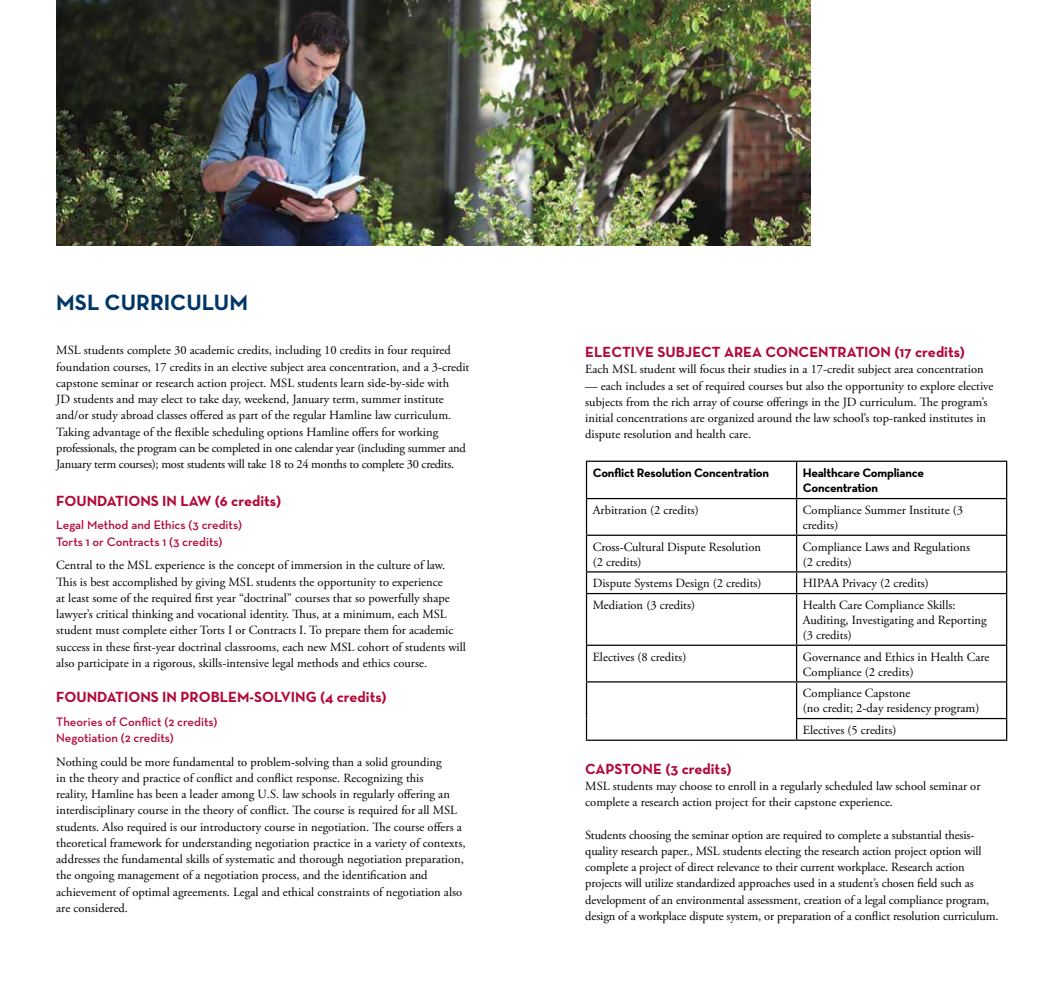
<style>
.page{position:relative;width:1058px;height:990px;background:#fff}
.page>*{position:absolute;margin:0;border:0;box-sizing:border-box;transform-origin:0 0}
.t1{font:700 22.5px "Neutraface Text";color:#003768}
.t2{font:700 15px "Neutraface Text";color:#b30838}
.t3{font:12.5px/16.2px "Adobe Garamond Pro";color:#000}
.t4{font:600 12.5px/16.2px "Neutraface Text";color:#b30838}
.t5{font:700 12.5px/15px "Neutraface Text";letter-spacing:-.02em;color:#000}
</style>
<div class="page">
<img style="left:56px;top:0;width:754px;height:245px">
<hr style="left:586px;top:461px;width:210px;height:1px;background:#000">
<hr style="left:586px;top:462px;width:1px;height:36px;background:#000">
<hr style="left:796px;top:461px;width:211px;height:1px;background:#000">
<hr style="left:796px;top:462px;width:1px;height:36px;background:#000">
<hr style="left:1006px;top:462px;width:1px;height:36px;background:#000">
<hr style="left:586px;top:498px;width:210px;height:1px;background:#000">
<hr style="left:586px;top:499px;width:1px;height:36px;background:#000">
<hr style="left:796px;top:498px;width:211px;height:1px;background:#000">
<hr style="left:796px;top:499px;width:1px;height:36px;background:#000">
<hr style="left:1006px;top:499px;width:1px;height:36px;background:#000">
<hr style="left:586px;top:535px;width:210px;height:1px;background:#000">
<hr style="left:586px;top:536px;width:1px;height:35px;background:#000">
<hr style="left:796px;top:535px;width:211px;height:1px;background:#000">
<hr style="left:796px;top:536px;width:1px;height:35px;background:#000">
<hr style="left:1006px;top:536px;width:1px;height:35px;background:#000">
<hr style="left:586px;top:571px;width:210px;height:2px;background:#000">
<svg style="left:586px;top:573px;width:1px;height:20px"></svg>
<hr style="left:796px;top:571px;width:211px;height:2px;background:#000">
<svg style="left:796px;top:573px;width:1px;height:20px"></svg>
<svg style="left:1006px;top:573px;width:1px;height:20px"></svg>
<hr style="left:586px;top:593px;width:210px;height:1px;background:#000">
<hr style="left:586px;top:594px;width:1px;height:51px;background:#000">
<hr style="left:796px;top:593px;width:211px;height:1px;background:#000">
<hr style="left:796px;top:594px;width:1px;height:51px;background:#000">
<hr style="left:1006px;top:594px;width:1px;height:51px;background:#000">
<hr style="left:586px;top:645px;width:210px;height:1px;background:#000">
<hr style="left:586px;top:646px;width:1px;height:35px;background:#000">
<hr style="left:796px;top:645px;width:211px;height:1px;background:#000">
<hr style="left:796px;top:646px;width:1px;height:35px;background:#000">
<hr style="left:1006px;top:646px;width:1px;height:35px;background:#000">
<hr style="left:586px;top:681px;width:210px;height:2px;background:#000">
<hr style="left:586px;top:683px;width:1px;height:36px;background:#000">
<hr style="left:796px;top:681px;width:211px;height:2px;background:#000">
<hr style="left:796px;top:683px;width:1px;height:35px;background:#000">
<hr style="left:1006px;top:683px;width:1px;height:35px;background:#000">
<svg style="left:586px;top:719px;width:1px;height:21px"></svg>
<hr style="left:796px;top:718px;width:211px;height:1px;background:#000">
<svg style="left:796px;top:719px;width:1px;height:21px"></svg>
<svg style="left:1006px;top:719px;width:1px;height:21px"></svg>
<hr style="left:586px;top:740px;width:210px;height:1px;background:#000">
<hr style="left:796px;top:740px;width:211px;height:1px;background:#000">
<h1 class="t1" style="left:56px;top:288px;width:193px">MSL CURRICULUM</h1>
<p class="t3" style="left:56px;top:343px;width:415px">MSL students complete 30 academic credits, including 10 credits in four required foundation courses, 17 credits in an elective subject area concentration, and a 3-credit capstone seminar or research action project. MSL students learn side-by-side with<br>JD students and may elect to take day, weekend, January term, summer institute and/or study abroad classes offered as part of the regular Hamline law curriculum.<br>Taking advantage of the flexible scheduling options Hamline offers for working professionals, the program can be completed in one calendar year (including summer and January term courses); most students will take 18 to 24 months to complete 30 credits.</p>
<p class="t2" style="left:56px;top:491px;width:226px">FOUNDATIONS IN LAW (6 credits)</p>
<p class="t4" style="left:56px;top:517px;width:187px">Legal Method and Ethics (3 credits)<br>Torts 1 or Contracts 1 (3 credits)</p>
<p class="t3" style="left:56px;top:558px;width:411px">Central to the MSL experience is the concept of immersion in the culture of law.<br>This is best accomplished by giving MSL students the opportunity to experience<br>at least some of the required first year “doctrinal” courses that so powerfully shape lawyer’s critical thinking and vocational identity. Thus, at a minimum, each MSL student must complete either Torts I or Contracts I. To prepare them for academic success in these first-year doctrinal classrooms, each new MSL cohort of students will also participate in a rigorous, skills-intensive legal methods and ethics course.</p>
<p class="t2" style="left:56px;top:687px;width:332px">FOUNDATIONS IN PROBLEM-SOLVING (4 credits)</p>
<p class="t4" style="left:56px;top:713px;width:163px">Theories of Conflict (2 credits)<br>Negotiation (2 credits)</p>
<p class="t3" style="left:56px;top:754px;width:411px">Nothing could be more fundamental to problem-solving than a solid grounding<br>in the theory and practice of conflict and conflict response. Recognizing this<br>reality, Hamline has been a leader among U.S. law schools in regularly offering an interdisciplinary course in the theory of conflict. The course is required for all MSL students. Also required is our introductory course in negotiation. The course offers a theoretical framework for understanding negotiation practice in a variety of contexts, addresses the fundamental skills of systematic and thorough negotiation preparation, the ongoing management of a negotiation process, and the identification and achievement of optimal agreements. Legal and ethical constraints of negotiation also are considered.</p>
<p class="t2" style="left:585px;top:759px;width:148px">CAPSTONE (3 credits)</p>
<p class="t2" style="left:585px;top:342px;width:381px">ELECTIVE SUBJECT AREA CONCENTRATION (17 credits)</p>
<p class="t3" style="left:585px;top:362px;width:400px">Each MSL student will focus their studies in a 17-credit subject area concentration</p>
<p class="t3" style="left:585px;top:378px;width:410px">— each includes a set of required courses but also the opportunity to explore elective subjects from the rich array of course offerings in the JD curriculum. The program’s initial concentrations are organized around the law school’s top-ranked institutes in dispute resolution and health care.</p>
<p class="t5" style="left:593px;top:465px;width:178px">Conflict Resolution Concentration</p>
<p class="t5" style="left:803px;top:465px;width:123px">Healthcare Compliance<br>Concentration</p>
<p class="t3" style="left:593px;top:502px;width:108px">Arbitration (2 credits)</p>
<p class="t3" style="left:803px;top:503px;width:162px;line-height:15px">Compliance Summer Institute (3 credits)</p>
<p class="t3" style="left:593px;top:540px;width:170px;line-height:15px">Cross-Cultural Dispute Resolution (2 credits)</p>
<p class="t3" style="left:803px;top:540px;width:169px;line-height:15px">Compliance Laws and Regulations (2 credits)</p>
<p class="t3" style="left:593px;top:576px;width:170px">Dispute Systems Design (2 credits)</p>
<p class="t3" style="left:803px;top:576px;width:127px">HIPAA Privacy (2 credits)</p>
<p class="t3" style="left:593px;top:597px;width:104px">Mediation (3 credits)</p>
<p class="t3" style="left:803px;top:598px;width:185px;line-height:15px">Health Care Compliance Skills:<br>Auditing, Investigating and Reporting (3 credits)</p>
<p class="t3" style="left:593px;top:649px;width:95px">Electives (8 credits)</p>
<p class="t3" style="left:803px;top:650px;width:188px;line-height:15px">Governance and Ethics in Health Care<br>Compliance (2 credits)</p>
<p class="t3" style="left:803px;top:686px;width:178px;line-height:15px">Compliance Capstone<br>(no credit; 2-day residency program)</p>
<p class="t3" style="left:803px;top:722px;width:95px">Electives (5 credits)</p>
<p class="t3" style="left:585px;top:778px;width:397px">MSL students may choose to enroll in a regularly scheduled law school seminar or complete a research action project for their capstone experience.</p>
<p class="t3" style="left:585px;top:827px;width:415px">Students choosing the seminar option are required to complete a substantial thesis&shy;quality research paper., MSL students electing the research action project option will complete a project of direct relevance to their current workplace. Research action projects will utilize standardized approaches used in a student’s chosen field such as development of an environmental assessment, creation of a legal compliance program, design of a workplace dispute system, or preparation of a conflict resolution curriculum.</p>
</div>
